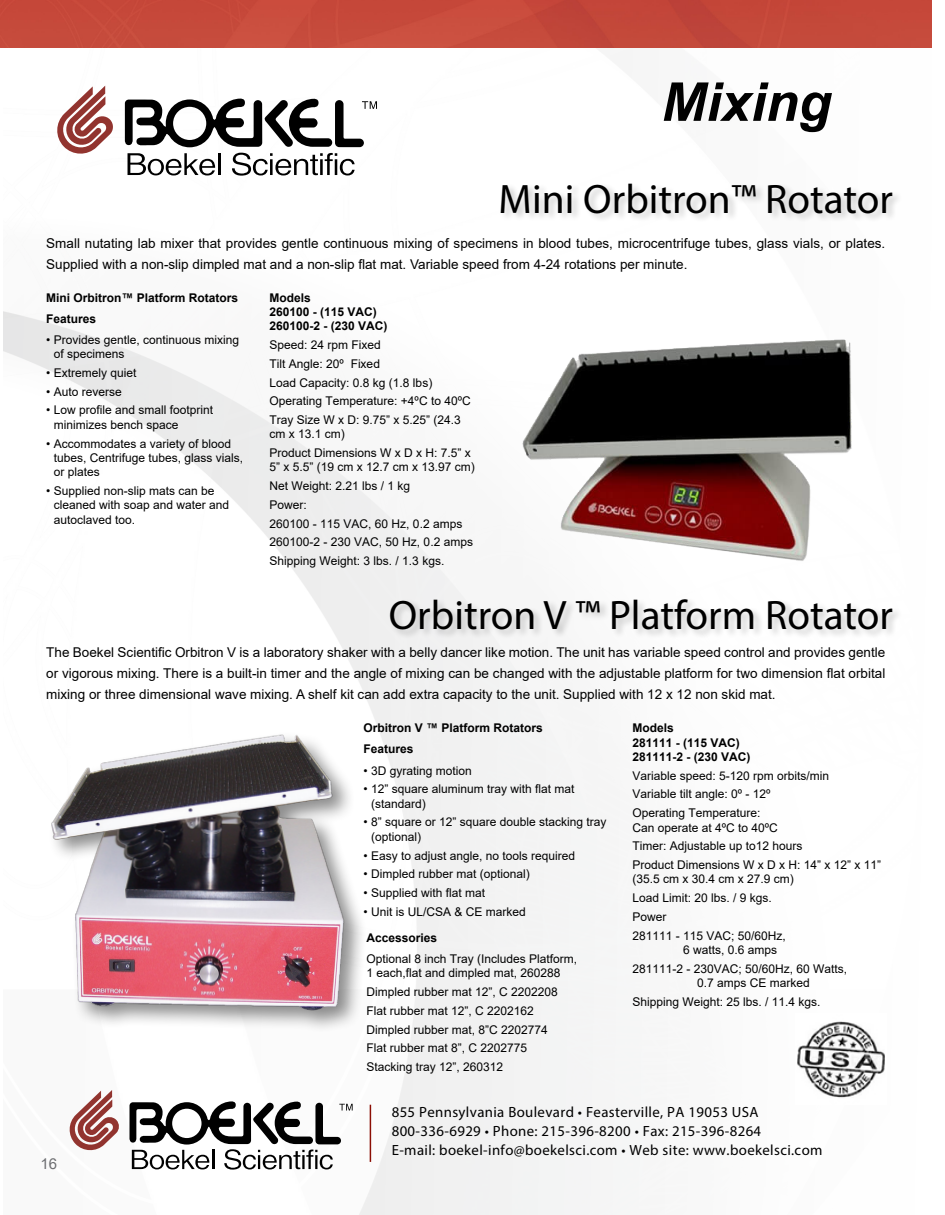
<style>
.page{position:relative;width:945px;height:1215px;background:#fff}
.page>*{position:absolute;margin:0;border:0;box-sizing:border-box;transform-origin:0 0}
.t1{font:italic 700 53.55px "Arial";color:#000}
.t2{font:41.25px "Myriad Pro";color:#000}
.t3{font:15px "Arial";color:#6d6e71}
.t4{font:14.85px "Myriad Pro";letter-spacing:.025em;color:#000}
.t5{font:13.5px/21px "Arial";color:#000}
.t6{font:12px/14.4px "Arial";color:#000}
.t7{font:700 12px/14.4px "Arial";color:#000}
</style>
<div class="page">
<img style="left:3px;top:47px;width:929px;height:1168px">
<div style="left:0;top:0;width:932px;height:47px;background:#c5493b"></div>
<svg style="left:57px;top:86px;width:57px;height:70px"></svg>
<svg style="left:128px;top:153px;width:87px;height:22px"></svg>
<hr style="left:218px;top:153px;width:3px;height:22px;background:#000">
<svg style="left:232px;top:153px;width:123px;height:23px"></svg>
<svg style="left:125px;top:98px;width:252px;height:49px"></svg>
<hr style="left:370px;top:1105px;width:1px;height:57px;background:#8b0e04">
<svg style="left:68px;top:1090px;width:52px;height:62px"></svg>
<svg style="left:130px;top:1101px;width:223px;height:69px"></svg>
<div style="left:500px;top:182px;width:403px;height:42px;background:#000;opacity:.2"></div>
<div style="left:389px;top:597px;width:514px;height:42px;background:#000;opacity:.2"></div>
<img style="left:499px;top:240px;width:394px;height:393px">
<img style="left:12px;top:702px;width:378px;height:351px">
<img style="left:796px;top:1013px;width:91px;height:92px">
<p class="t1" style="left:662px;top:66px;width:171px">Mixing</p>
<p class="t2" style="left:499px;top:174px;width:396px">Mini Orbitron™ Rotator</p>
<p class="t5" style="left:46px;top:232px;width:841px">Small nutating lab mixer that provides gentle continuous mixing of specimens in blood tubes, microcentrifuge tubes, glass vials, or plates.<br>Supplied with a non-slip dimpled mat and a non-slip flat mat. Variable speed from 4-24 rotations per minute.</p>
<p class="t7" style="left:46px;top:290px;width:194px">Mini Orbitron™ Platform Rotators</p>
<p class="t7" style="left:46px;top:311px;width:52px">Features</p>
<p class="t6" style="left:54px;top:332px;width:187px;text-indent:-8px">• Provides gentle, continuous mixing of specimens</p>
<p class="t6" style="left:46px;top:365px;width:92px">• Extremely quiet</p>
<p class="t6" style="left:46px;top:384px;width:77px">• Auto reverse</p>
<p class="t6" style="left:54px;top:403px;width:161px;text-indent:-8px">• Low profile and small footprint minimizes bench space</p>
<p class="t6" style="left:54px;top:436px;width:191px;text-indent:-8px">• Accommodates a variety of blood tubes, Centrifuge tubes, glass vials, or plates</p>
<p class="t6" style="left:54px;top:484px;width:177px;text-indent:-8px">• Supplied non-slip mats can be cleaned with soap and water and autoclaved too.</p>
<p class="t7" style="left:270px;top:290px;width:120px">Models<br>260100 - (115 VAC)<br>260100-2 - (230 VAC)</p>
<p class="t6" style="left:270px;top:338px;width:113px">Speed: 24 rpm Fixed</p>
<p class="t6" style="left:270px;top:356px;width:112px">Tilt Angle: 20º Fixed</p>
<p class="t6" style="left:270px;top:375px;width:164px">Load Capacity: 0.8 kg (1.8 lbs)</p>
<p class="t6" style="left:270px;top:394px;width:203px">Operating Temperature: +4ºC to 40ºC</p>
<p class="t6" style="left:270px;top:412px;width:193px">Tray Size W x D: 9.75” x 5.25” (24.3 cm x 13.1 cm)</p>
<p class="t6" style="left:270px;top:446px;width:207px">Product Dimensions W x D x H: 7.5” x<br>5” x 5.5” (19 cm x 12.7 cm x 13.97 cm)</p>
<p class="t6" style="left:270px;top:479px;width:142px">Net Weight: 2.21 lbs / 1 kg</p>
<p class="t6" style="left:270px;top:497px;width:39px">Power:</p>
<p class="t6" style="left:270px;top:516px;width:194px">260100 - 115 VAC, 60 Hz, 0.2 amps</p>
<p class="t6" style="left:270px;top:535px;width:205px">260100-2 - 230 VAC, 50 Hz, 0.2 amps</p>
<p class="t6" style="left:270px;top:554px;width:176px">Shipping Weight: 3 lbs. / 1.3 kgs.</p>
<p class="t2" style="left:389px;top:589px;width:506px">Orbitron V ™ Platform Rotator</p>
<p class="t5" style="left:46px;top:641px;width:841px;text-align:justify">The Boekel Scientific Orbitron V is a laboratory shaker with a belly dancer like motion. The unit has variable speed control and provides gentle or vigorous mixing. There is a built-in timer and the angle of mixing can be changed with the adjustable platform for two dimension flat orbital mixing or three dimensional wave mixing. A shelf kit can add extra capacity to the unit. Supplied with 12 x 12 non skid mat.</p>
<p class="t3" style="left:40px;top:1153px;width:18px">16</p>
<p class="t7" style="left:363px;top:721px;width:181px">Orbitron V ™ Platform Rotators</p>
<p class="t7" style="left:363px;top:742px;width:52px">Features</p>
<p class="t6" style="left:363px;top:763px;width:110px">• 3D gyrating motion</p>
<p class="t6" style="left:371px;top:782px;width:205px;text-indent:-8px">• 12” square aluminum tray with flat mat (standard)</p>
<p class="t6" style="left:371px;top:815px;width:237px;text-indent:-8px">• 8” square or 12” square double stacking tray (optional)</p>
<p class="t6" style="left:363px;top:848px;width:213px">• Easy to adjust angle, no tools required</p>
<p class="t6" style="left:363px;top:867px;width:168px">• Dimpled rubber mat (optional)</p>
<p class="t6" style="left:363px;top:885px;width:123px">• Supplied with flat mat</p>
<p class="t6" style="left:363px;top:904px;width:164px">• Unit is UL/CSA &amp; CE marked</p>
<p class="t7" style="left:366px;top:931px;width:72px">Accessories</p>
<p class="t6" style="left:366px;top:952px;width:212px">Optional 8 inch Tray (Includes Platform,<br>1 each,flat and dimpled mat, 260288</p>
<p class="t6" style="left:366px;top:985px;width:193px">Dimpled rubber mat 12”, C 2202208</p>
<p class="t6" style="left:366px;top:1003px;width:169px">Flat rubber mat 12”, C 2202162</p>
<p class="t6" style="left:366px;top:1022px;width:183px">Dimpled rubber mat, 8”C 2202774</p>
<p class="t6" style="left:366px;top:1041px;width:162px">Flat rubber mat 8”, C 2202775</p>
<p class="t6" style="left:366px;top:1060px;width:138px">Stacking tray 12”, 260312</p>
<p class="t7" style="left:632px;top:721px;width:120px">Models<br>281111 - (115 VAC)<br>281111-2 - (230 VAC)</p>
<p class="t6" style="left:632px;top:768px;width:198px">Variable speed: 5-120 rpm orbits/min</p>
<p class="t6" style="left:632px;top:787px;width:140px">Variable tilt angle: 0º - 12º</p>
<p class="t6" style="left:632px;top:806px;width:147px">Operating Temperature:<br>Can operate at 4ºC to 40ºC</p>
<p class="t6" style="left:632px;top:839px;width:172px">Timer: Adjustable up to12 hours</p>
<p class="t6" style="left:632px;top:858px;width:250px">Product Dimensions W x D x H: 14” x 12” x 11” (35.5 cm x 30.4 cm x 27.9 cm)</p>
<p class="t6" style="left:632px;top:891px;width:141px">Load Limit: 20 lbs. / 9 kgs.</p>
<p class="t6" style="left:632px;top:909px;width:36px">Power</p>
<p class="t6" style="left:683px;top:928px;width:104px;text-indent:-51px">281111 - 115 VAC; 50/60Hz,<br>6 watts, 0.6 amps</p>
<p class="t6" style="left:697px;top:961px;width:152px;text-indent:-65px">281111-2 - 230VAC; 50/60Hz, 60 Watts,<br>0.7 amps CE marked</p>
<p class="t6" style="left:632px;top:994px;width:190px">Shipping Weight: 25 lbs. / 11.4 kgs.</p>
<p class="t4" style="left:392px;top:1102px;width:368px">855 Pennsylvania Boulevard • Feasterville, PA 19053 USA</p>
<p class="t4" style="left:392px;top:1122px;width:371px">800-336-6929 • Phone: 215-396-8200 • Fax: 215-396-8264</p>
<p class="t4" style="left:392px;top:1141px;width:432px">E-mail: boekel-info@boekelsci.com • Web site: www.boekelsci.com</p>
</div>
